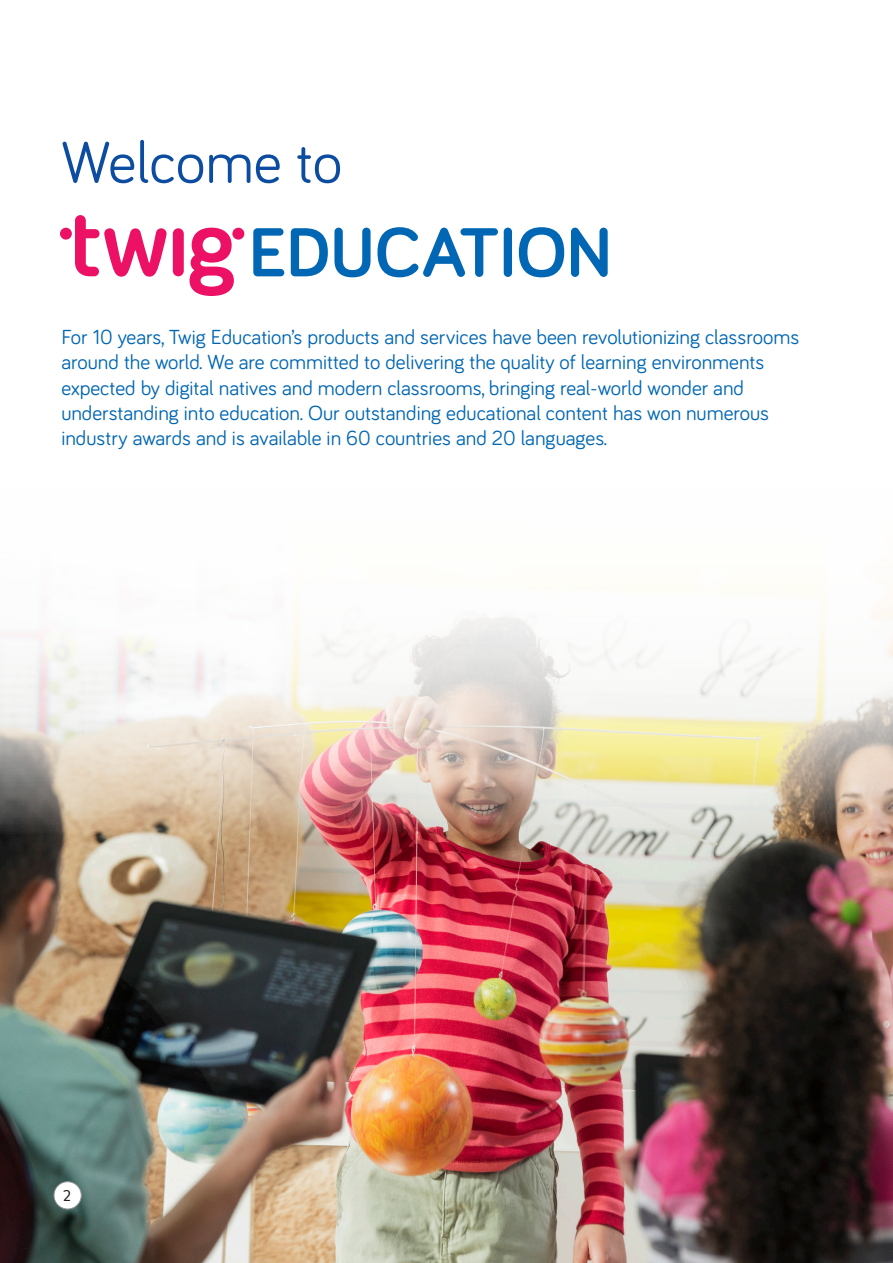
<style>
.page{position:relative;width:893px;height:1263px;background:#fff}
.page>*{position:absolute;margin:0;border:0;box-sizing:border-box;transform-origin:0 0}
.H1__welcome__-_Blue{font:60px "Bariol";color:#0d4da1}
.SUBHEAD_14pt_blue{font:21px/25.2px "Bariol";color:#0166b3}
.Body_-_General_Parag{font:15px "Muli";color:#231f20}
</style>
<div class="page">
<hr style="left:892px;top:0;width:1px;height:1263px;background:#e8f2f9">
<img style="left:0;top:464px;width:893px;height:799px">
<svg style="left:0;top:237px;width:892px;height:597px"></svg>
<div style="left:54px;top:1182px;width:27px;height:27px;background:#fff;border-radius:50%"></div>
<div style="left:54px;top:1181px;width:27px;height:28px;border:1px solid #939598;border-radius:50%"></div>
<svg style="left:253px;top:228px;width:31px;height:48px"></svg>
<svg style="left:291px;top:228px;width:37px;height:48px"></svg>
<svg style="left:334px;top:228px;width:37px;height:49px"></svg>
<svg style="left:377px;top:227px;width:121px;height:50px"></svg>
<div style="left:504px;top:228px;width:8px;height:49px;background:#0166b3;border-radius:4px"></div>
<svg style="left:519px;top:227px;width:45px;height:50px"></svg>
<svg style="left:571px;top:228px;width:37px;height:49px"></svg>
<svg style="left:190px;top:228px;width:44px;height:68px"></svg>
<svg style="left:75px;top:215px;width:92px;height:62px"></svg>
<div style="left:60px;top:228px;width:12px;height:12px;background:#ec1165;border-radius:50%"></div>
<div style="left:232px;top:228px;width:12px;height:12px;background:#ec1165;border-radius:50%"></div>
<div style="left:173px;top:228px;width:11px;height:48px;background:#ec1165;border-radius:6px"></div>
<p class="H1__welcome__-_Blue" style="left:61px;top:122px;width:282px">Welcome to</p>
<p class="SUBHEAD_14pt_blue" style="left:61px;top:323px;width:739px">For 10 years, Twig Education’s products and services have been revolutionizing classrooms around the world. We are committed to delivering the quality of learning environments expected by digital natives and modern classrooms, bringing real-world wonder and understanding into education. Our outstanding educational content has won numerous industry awards and is available in 60 countries and 20 languages.</p>
<p class="Body_-_General_Parag" style="left:62px;top:1183px;width:11px">2</p>
</div>
